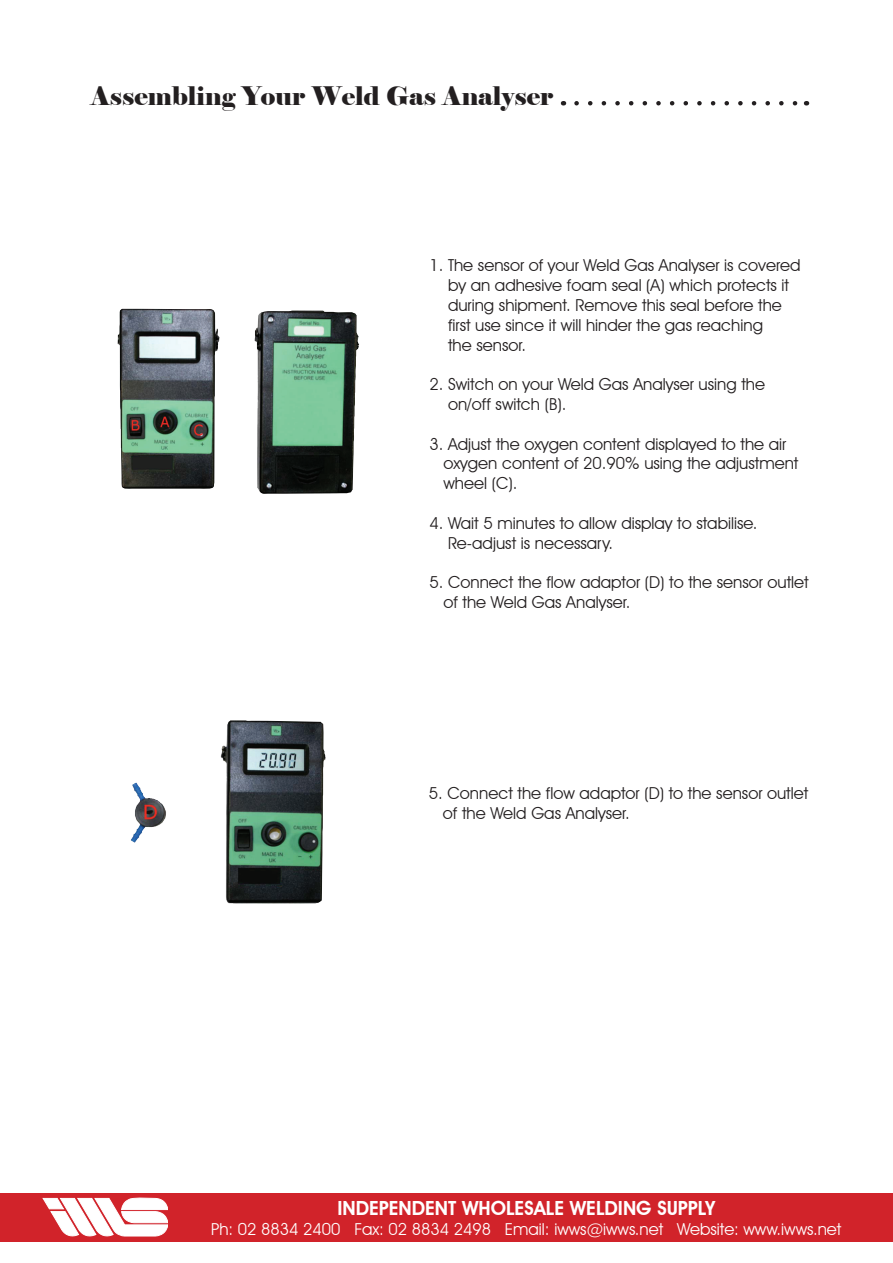
<style>
.page{position:relative;width:893px;height:1263px;background:#fff}
.page>*{position:absolute;margin:0;border:0;box-sizing:border-box;transform-origin:0 0}
.t1{font:25.5px "Elephant";color:#231f20}
.t2{font:600 19.5px "Avant Garde IT Cby BT";color:#fff}
.t3{font:16.5px/19.8px "Avant Garde IT Cby BT";color:#231f20}
.t4{font:16.5px "Avant Garde IT Cby BT";color:#fff}
</style>
<div class="page">
<div style="left:0;top:1193px;width:893px;height:49px;background:#d1232a"></div>
<svg style="left:43px;top:1198px;width:125px;height:38px"></svg>
<svg style="left:576px;top:101px;width:222px;height:4px"></svg>
<img style="left:117px;top:309px;width:242px;height:185px">
<img style="left:131px;top:720px;width:195px;height:184px">
<h1 class="t1" style="left:91px;top:80px;width:464px">Assembling Your Weld Gas Analyser</h1>
<p class="t3" style="left:448px;top:255px;width:354px;text-indent:-19px">1. The sensor of your Weld Gas Analyser is covered by an adhesive foam seal (A) which protects it during shipment. Remove this seal before the first use since it will hinder the gas reaching<br>the sensor.</p>
<p class="t3" style="left:448px;top:374px;width:318px;text-indent:-19px">2. Switch on your Weld Gas Analyser using the on/off switch (B).</p>
<p class="t3" style="left:443px;top:434px;width:357px;text-indent:-14px">3. Adjust the oxygen content displayed to the air oxygen content of 20.90% using the adjustment wheel (C).</p>
<p class="t3" style="left:448px;top:513px;width:311px;text-indent:-19px">4. Wait 5 minutes to allow display to stabilise.<br>Re-adjust is necessary.</p>
<p class="t3" style="left:443px;top:572px;width:367px;text-indent:-14px">5. Connect the flow adaptor (D) to the sensor outlet of the Weld Gas Analyser.</p>
<p class="t3" style="left:443px;top:783px;width:367px;text-indent:-14px">5. Connect the flow adaptor (D) to the sensor outlet of the Weld Gas Analyser.</p>
<p class="t2" style="left:337px;top:1196px;width:379px">INDEPENDENT WHOLESALE WELDING SUPPLY</p>
<p class="t4" style="left:211px;top:1219px;width:632px">Ph: 02 8834 2400 Fax: 02 8834 2498 Email: iwws@iwws.net Website: www.iwws.net</p>
</div>
